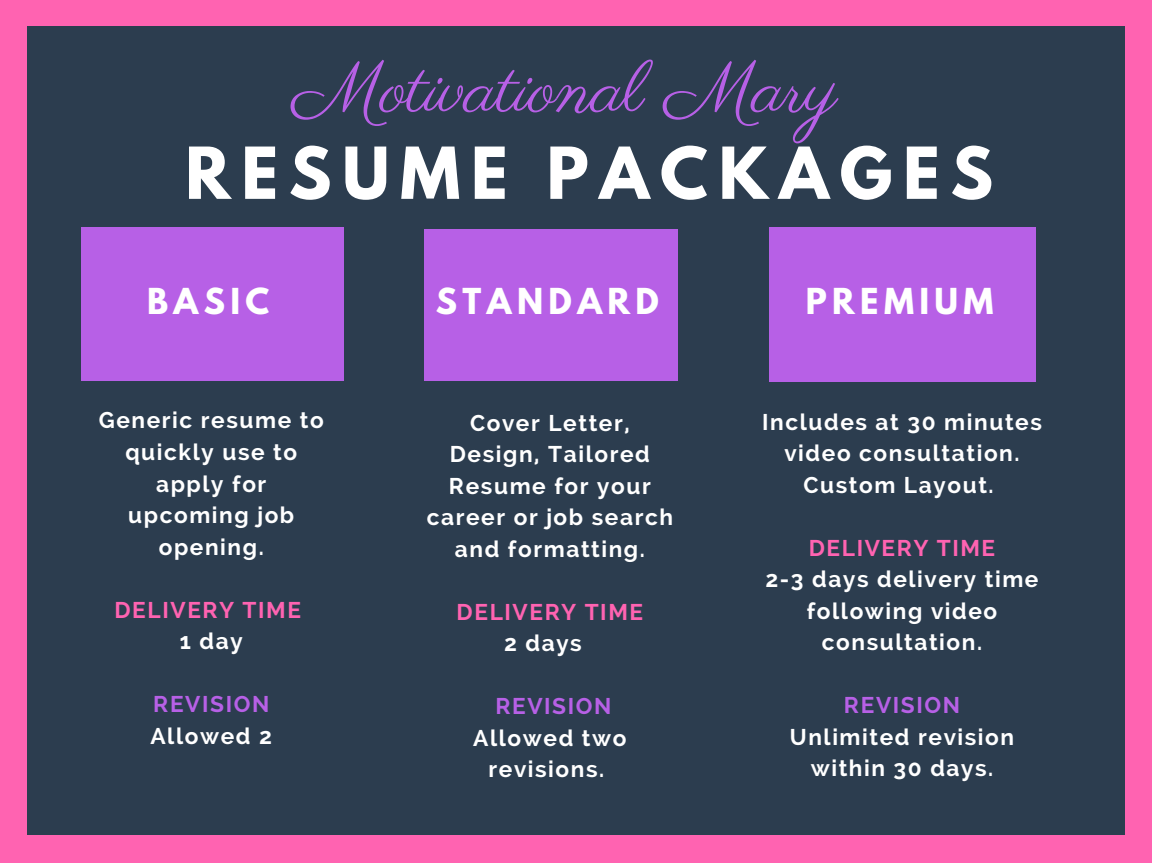
<style>
.page{position:relative;width:1152px;height:863px;background:#fff}
.page>*{position:absolute;margin:0;border:0;box-sizing:border-box;transform-origin:0 0}
.t1{font:72.45px "Parisienne";color:#b760e6}
.t2{font:700 63.45px "League Spartan";letter-spacing:.17em;color:#fff}
.t3{font:700 31.65px "League Spartan";letter-spacing:.17em;color:#fff}
.t4{font:700 22.65px/31.5px "Raleway";letter-spacing:.07em;color:#fff;text-align:center}
.t5{font:700 22.65px "Raleway";letter-spacing:.07em;color:#ff63b1}
.t6{font:700 22.65px "Raleway";letter-spacing:.07em;color:#b760e6}
</style>
<div class="page">
<div style="left:0;top:0;width:1152px;height:862px;background:#ff63b1"></div>
<div style="left:27px;top:27px;width:1098px;height:807px;background:#2c3d4f"></div>
<div style="left:81px;top:227px;width:262px;height:154px;background:#b760e6"></div>
<div style="left:424px;top:229px;width:253px;height:152px;background:#b760e6"></div>
<div style="left:770px;top:227px;width:266px;height:154px;background:#b760e6"></div>
<h1 class="t1" style="left:293px;top:45px;width:546px">Motivational Mary</h1>
<h2 class="t2" style="left:185px;top:142px;width:809px">RESUME PACKAGES</h2>
<h3 class="t3" style="left:147px;top:285px;width:124px">BASIC</h3>
<h3 class="t3" style="left:436px;top:285px;width:225px">STANDARD</h3>
<h3 class="t3" style="left:806px;top:285px;width:189px">PREMIUM</h3>
<p class="t4" style="left:99px;top:405px;width:227px">Generic resume to quickly use to apply for upcoming job opening.</p>
<p class="t5" style="left:114px;top:596px;width:188px">DELIVERY TIME</p>
<p class="t4" style="left:180px;top:625px;width:64px">1 day</p>
<p class="t6" style="left:153px;top:690px;width:118px">REVISION</p>
<p class="t4" style="left:150px;top:720px;width:123px">Allowed 2</p>
<p class="t4" style="left:427px;top:407px;width:248px">Cover Letter,<br>Design, Tailored<br>Resume for your career or job search and formatting.</p>
<p class="t5" style="left:457px;top:598px;width:188px">DELIVERY TIME</p>
<p class="t4" style="left:504px;top:627px;width:79px">2 days</p>
<p class="t6" style="left:495px;top:693px;width:118px">REVISION</p>
<p class="t4" style="left:473px;top:722px;width:155px">Allowed two revisions.</p>
<p class="t4" style="left:762px;top:406px;width:281px">Includes at 30 minutes video consultation.<br>Custom Layout.</p>
<p class="t5" style="left:809px;top:534px;width:188px">DELIVERY TIME</p>
<p class="t4" style="left:765px;top:563px;width:275px">2-3 days delivery time following video consultation.</p>
<p class="t6" style="left:844px;top:692px;width:118px">REVISION</p>
<p class="t4" style="left:790px;top:721px;width:226px">Unlimited revision within 30 days.</p>
</div>
